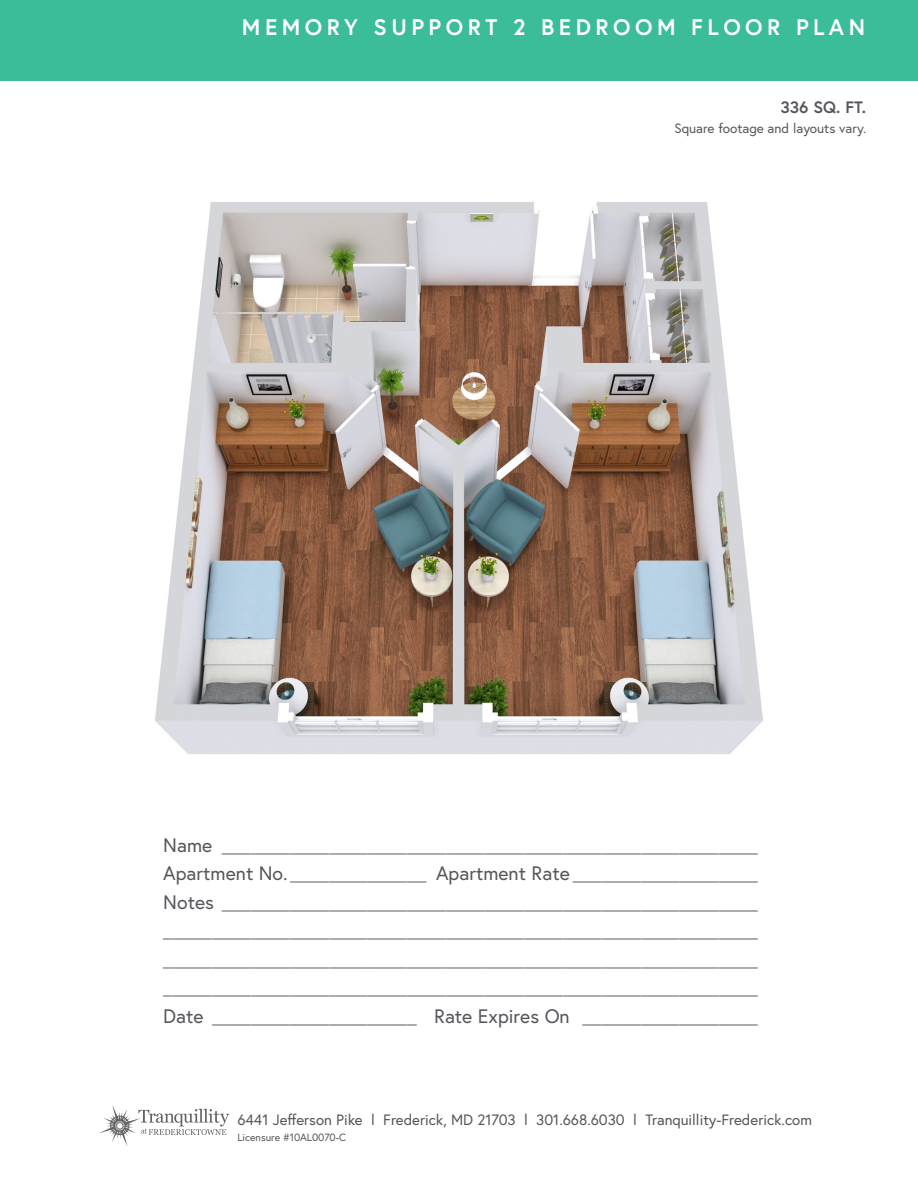
<style>
.page{position:relative;width:918px;height:1188px;background:#fff}
.page>*{position:absolute;margin:0;border:0;box-sizing:border-box;transform-origin:0 0}
.t1{font:700 22.5px "Europa";letter-spacing:.2em;color:#fff}
.t2{font:300 19.5px/28.5px "Helvetica";color:#57565c;text-align:justify}
.SQ_FT{font:700 16.5px "Europa";color:#57565c}
.Sign-off{font:15px "Europa";color:#57565c}
.SQ_FT_disclaimer{font:13.5px "Europa";color:#57565c}
.license{font:10.5px "Europa";color:#57565c}
.s1{font-family:"Europa";font-weight:400}
</style>
<div class="page">
<div style="left:0;top:0;width:918px;height:81px;background:#3bbd99"></div>
<img style="left:155px;top:202px;width:608px;height:552px">
<svg style="left:99px;top:1105px;width:130px;height:41px"></svg>
<p class="t1" style="left:242px;top:11px;width:625px">MEMORY SUPPORT 2 BEDROOM FLOOR PLAN</p>
<p class="SQ_FT" style="left:780px;top:96px;width:87px">336 SQ. FT.</p>
<p class="SQ_FT_disclaimer" style="left:674px;top:119px;width:193px">Square footage and layouts vary.</p>
<p class="t2" style="left:163px;top:829px;width:596px"><span class="s1">Name</span> _______________________________________________________ <span class="s1">Apartment No.</span>______________ <span class="s1">Apartment Rate</span> ___________________ <span class="s1">Notes</span> _______________________________________________________ _____________________________________________________________ _____________________________________________________________ _____________________________________________________________ <span class="s1">Date</span> _____________________ <span class="s1">Rate Expires On</span> __________________</p>
<p class="Sign-off" style="left:237px;top:1110px;width:576px">6441 Jefferson Pike l Frederick, MD 21703 l 301.668.6030 l Tranquillity-Frederick.com</p>
<p class="license" style="left:237px;top:1131px;width:110px">Licensure #10AL0070-C</p>
</div>
